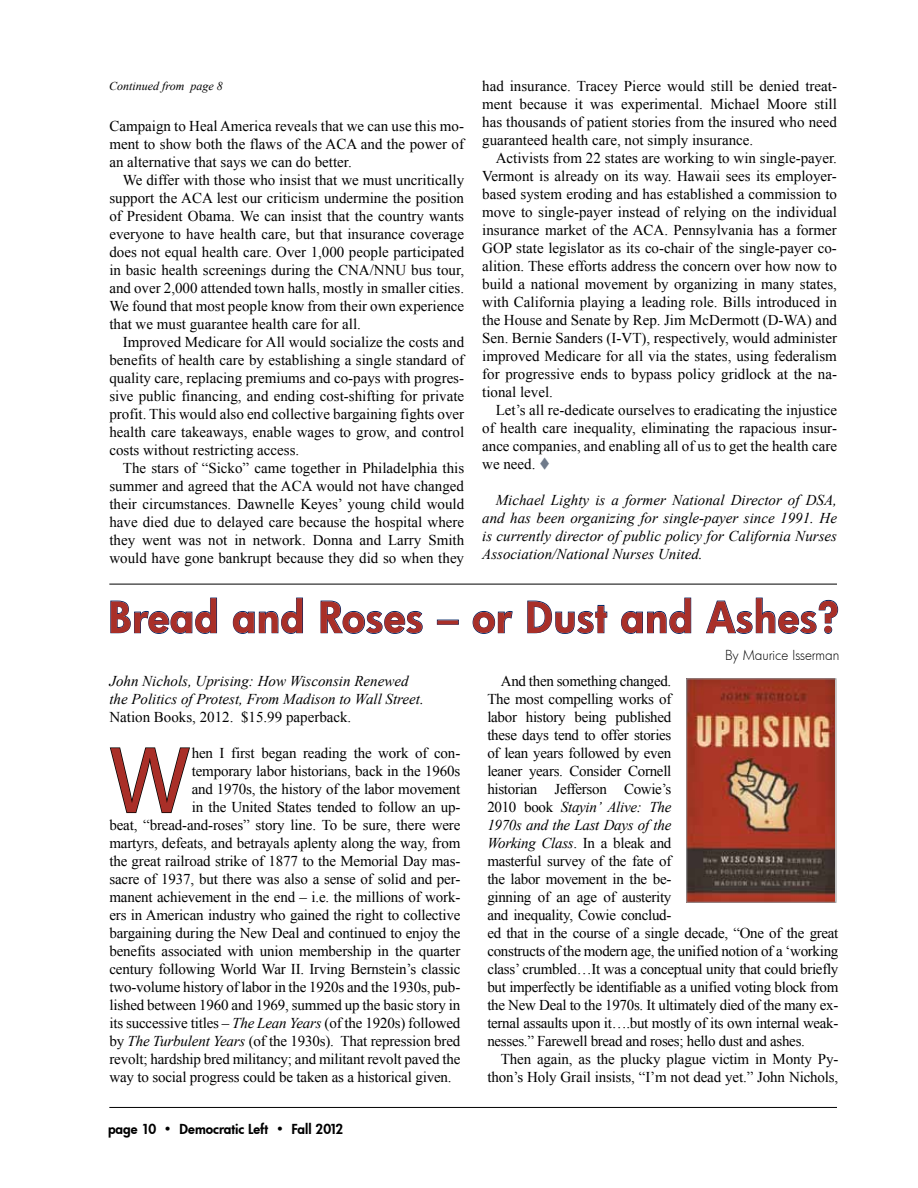
<style>
.page{position:relative;width:918px;height:1188px;background:#fff}
.page>*{position:absolute;margin:0;border:0;box-sizing:border-box;transform-origin:0 0}
.t1{font:95.1px "Myriad Pro";color:#a92f28}
.t2{font:42px "Futura Hv";letter-spacing:.02em;color:#a92f28}
.t3{font:15px/18px "Times New Roman";letter-spacing:-.01em;color:#000;text-align:justify}
.t4{font:italic 15px/18px "Times New Roman";color:#000}
.t5{font:13.5px "Futura Hv";color:#000}
.t6{font:13.5px "Futura Lt";letter-spacing:-.01em;color:#000}
.t7{font:italic 12px "Times New Roman";color:#000}
.s1{color:#6f7a8a}
.s2{font-style:italic}
</style>
<div class="page">
<hr style="left:109px;top:1107px;width:728px;height:1px;background:#000">
<svg style="left:109px;top:747px;width:81px;height:67px"></svg>
<img style="left:688px;top:680px;width:146px;height:221px">
<div style="left:686px;top:678px;width:150px;height:225px;border:1px solid #939598"></div>
<svg style="left:110px;top:597px;width:107px;height:37px"></svg>
<svg style="left:233px;top:597px;width:70px;height:37px"></svg>
<svg style="left:320px;top:600px;width:103px;height:34px"></svg>
<svg style="left:472px;top:611px;width:41px;height:23px"></svg>
<svg style="left:527px;top:600px;width:81px;height:34px"></svg>
<svg style="left:621px;top:597px;width:70px;height:37px"></svg>
<svg style="left:706px;top:597px;width:132px;height:37px"></svg>
<hr style="left:109px;top:584px;width:728px;height:1px;background:#000">
<p class="t3" style="left:482px;top:77px;width:356px">had insurance. Tracey Pierce would still be denied treat&shy;ment because it was experimental. Michael Moore still has thousands of patient stories from the insured who need guaranteed health care, not simply insurance.</p>
<p class="t3" style="left:482px;top:149px;width:356px;text-indent:14px">Activists from 22 states are working to win single-payer.<br>Vermont is already on its way. Hawaii sees its employer&shy;based system eroding and has established a commission to move to single-payer instead of relying on the individual insurance market of the ACA. Pennsylvania has a former GOP state legislator as its co-chair of the single-payer co&shy;alition. These efforts address the concern over how now to build a national movement by organizing in many states, with California playing a leading role. Bills introduced in the House and Senate by Rep. Jim McDermott (D-WA) and Sen. Bernie Sanders (I-VT), respectively, would administer improved Medicare for all via the states, using federalism for progressive ends to bypass policy gridlock at the na&shy;tional level.</p>
<p class="t3" style="left:482px;top:401px;width:356px;text-indent:14px">Let’s all re-dedicate ourselves to eradicating the injustice of health care inequality, eliminating the rapacious insur&shy;ance companies, and enabling all of us to get the health care we need. <span class="s1">▼</span></p>
<p class="t4" style="left:482px;top:491px;width:356px;text-align:justify;text-indent:14px">Michael Lighty is a former National Director of DSA, and has been organizing for single-payer since 1991. He is currently director of public policy for California Nurses Association/National Nurses United.</p>
<h2 class="t2" style="left:108px;top:589px;width:732px">Bread and Roses – or Dust and Ashes?</h2>
<p class="t6" style="left:725px;top:646px;width:116px">By Maurice Isserman</p>
<p class="t7" style="left:109px;top:78px;width:115px">Continued from page 8</p>
<p class="t3" style="left:109px;top:116px;width:356px">Campaign to Heal America reveals that we can use this mo&shy;ment to show both the flaws of the ACA and the power of an alternative that says we can do better.</p>
<p class="t3" style="left:109px;top:170px;width:356px;text-indent:14px">We differ with those who insist that we must uncritically support the ACA lest our criticism undermine the position of President Obama. We can insist that the country wants everyone to have health care, but that insurance coverage does not equal health care. Over 1,000 people participated in basic health screenings during the CNA/NNU bus tour, and over 2,000 attended town halls, mostly in smaller cities.<br>We found that most people know from their own experience that we must guarantee health care for all.</p>
<p class="t3" style="left:109px;top:332px;width:356px;text-indent:14px">Improved Medicare for All would socialize the costs and benefits of health care by establishing a single standard of quality care, replacing premiums and co-pays with progres&shy;sive public financing, and ending cost-shifting for private profit. This would also end collective bargaining fights over health care takeaways, enable wages to grow, and control costs without restricting access.</p>
<p class="t3" style="left:109px;top:458px;width:356px;text-indent:14px">The stars of “Sicko” came together in Philadelphia this summer and agreed that the ACA would not have changed their circumstances. Dawnelle Keyes’ young child would have died due to delayed care because the hospital where they went was not in network. Donna and Larry Smith would have gone bankrupt because they did so when they</p>
<p class="t4" style="left:109px;top:672px;width:316px">John Nichols, Uprising: How Wisconsin Renewed the Politics of Protest, From Madison to Wall Street.</p>
<p class="t3" style="left:109px;top:708px;width:244px">Nation Books, 2012. $15.99 paperback.</p>
<h1 class="t1" style="left:109px;top:722px;width:82px">W</h1>
<p class="t3" style="left:192px;top:744px;width:270px">hen I first began reading the work of con-</p>
<p class="t3" style="left:192px;top:762px;width:270px">temporary labor historians, back in the 1960s</p>
<p class="t3" style="left:192px;top:780px;width:270px">and 1970s, the history of the labor movement</p>
<p class="t3" style="left:192px;top:798px;width:270px">in the United States tended to follow an up-</p>
<p class="t3" style="left:109px;top:816px;width:353px">beat, “bread-and-roses” story line. To be sure, there were</p>
<p class="t3" style="left:109px;top:834px;width:353px">martyrs, defeats, and betrayals aplenty along the way, from</p>
<p class="t3" style="left:109px;top:852px;width:352px">the great railroad strike of 1877 to the Memorial Day mas-</p>
<p class="t3" style="left:109px;top:870px;width:352px">sacre of 1937, but there was also a sense of solid and per-</p>
<p class="t3" style="left:109px;top:888px;width:352px">manent achievement in the end – i.e. the millions of work-</p>
<p class="t3" style="left:109px;top:906px;width:353px">ers in American industry who gained the right to collective</p>
<p class="t3" style="left:109px;top:924px;width:353px">bargaining during the New Deal and continued to enjoy the</p>
<p class="t3" style="left:109px;top:942px;width:353px">benefits associated with union membership in the quarter</p>
<p class="t3" style="left:109px;top:960px;width:353px">century following World War II. Irving Bernstein’s classic</p>
<p class="t3" style="left:109px;top:978px;width:352px">two-volume history of labor in the 1920s and the 1930s, pub-</p>
<p class="t3" style="left:109px;top:996px;width:353px">lished between 1960 and 1969, summed up the basic story in</p>
<p class="t3" style="left:109px;top:1014px;width:353px">its successive titles – <span class="s2">The Lean Years</span> (of the 1920s) followed</p>
<p class="t3" style="left:109px;top:1032px;width:353px">by <span class="s2">The Turbulent Years</span> (of the 1930s). That repression bred</p>
<p class="t3" style="left:109px;top:1050px;width:353px">revolt; hardship bred militancy; and militant revolt paved the</p>
<p class="t3" style="left:109px;top:1068px;width:344px">way to social progress could be taken as a historical given.</p>
<p class="t5" style="left:108px;top:1120px;width:237px">page 10 • Democratic Left • Fall 2012</p>
<p class="t3" style="left:487px;top:672px;width:353px;text-align:left;text-indent:14px">And then something changed.<br>The most compelling works of<br>labor history being published<br>these days tend to offer stories<br>of lean years followed by even<br>leaner years. Consider Cornell<br>historian Jefferson Cowie’s<br>2010 book <span class="s2">Stayin’ Alive: The<br>1970s and the Last Days of the<br>Working Class</span>. In a bleak and<br>masterful survey of the fate of<br>the labor movement in the be-<br>ginning of an age of austerity<br>and inequality, Cowie conclud-<br>ed that in the course of a single decade, “One of the great constructs of the modern age, the unified notion of a ‘working class’ crumbled…It was a conceptual unity that could briefly but imperfectly be identifiable as a unified voting block from the New Deal to the 1970s. It ultimately died of the many ex&shy;ternal assaults upon it….but mostly of its own internal weak&shy;nesses.” Farewell bread and roses; hello dust and ashes.</p>
<p class="t3" style="left:487px;top:1050px;width:353px;text-align:right">Then again, as the plucky plague victim in Monty Py&shy;thon’s Holy Grail insists, “I’m not dead yet.” John Nichols,</p>
</div>
